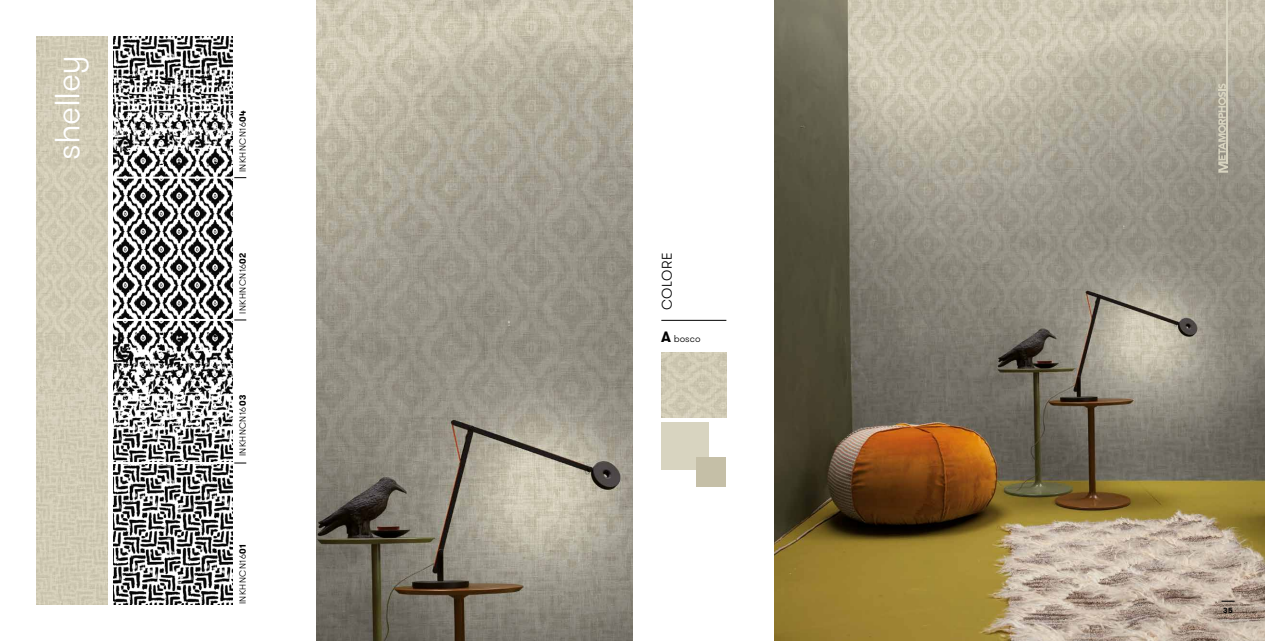
<style>
.page{position:relative;width:1265px;height:641px;background:#fff}
.page>*{position:absolute;margin:0;border:0;box-sizing:border-box;transform-origin:0 0}
.t1{font:300 35px "GT Walsheim";letter-spacing:-.015em;color:#fff}
.t2{font:300 14px "GT Walsheim";letter-spacing:.05em;color:#000}
.t3{font:300 10px "GT Walsheim";color:#000}
.t4{font:300 9px "GT Walsheim";letter-spacing:.05em;color:#000}
.t5{font:700 7.5px "GT Walsheim";color:#000}
.s1{font-weight:700}
.s2{font-weight:700;font-size:15px}
</style>
<div class="page">
<img style="left:774px;top:0;width:490px;height:641px">
<img style="left:113px;top:37px;width:119px;height:567px">
<img style="left:37px;top:37px;width:70px;height:567px">
<hr style="left:112px;top:462px;width:122px;height:2px;background:#fff">
<svg style="left:234px;top:463px;width:12px;height:1px"></svg>
<hr style="left:112px;top:319px;width:122px;height:2px;background:#fff">
<svg style="left:234px;top:320px;width:12px;height:1px"></svg>
<hr style="left:112px;top:177px;width:122px;height:2px;background:#fff">
<svg style="left:234px;top:177px;width:12px;height:1px"></svg>
<hr style="left:661px;top:320px;width:65px;height:1px;background:#000">
<img style="left:316px;top:0;width:316px;height:641px">
<hr style="left:1226px;top:0;width:1px;height:163px;background:#d8d4c0">
<svg style="left:1217px;top:83px;width:10px;height:90px"></svg>
<img style="left:661px;top:353px;width:65px;height:65px">
<div style="left:661px;top:422px;width:47px;height:47px;background:#d8d4c0"></div>
<div style="left:696px;top:457px;width:30px;height:30px;background:#c5bfa7"></div>
<svg style="left:1221px;top:601px;width:13px;height:1px"></svg>
<h1 class="t1" style="left:45px;top:159px;width:106px;rotate:-90deg">shelley</h1>
<p class="t4" style="left:237px;top:172px;width:63px;rotate:-90deg">INKHNCN16<span class="s1">04</span></p>
<p class="t4" style="left:237px;top:313px;width:63px;rotate:-90deg">INKHNCN16<span class="s1">02</span></p>
<p class="t4" style="left:237px;top:456px;width:63px;rotate:-90deg">INKHNCN16<span class="s1">03</span></p>
<p class="t4" style="left:237px;top:604px;width:61px;rotate:-90deg">INKHNCN16<span class="s1">01</span></p>
<h2 class="t2" style="left:658px;top:310px;width:60px;rotate:-90deg">COLORE</h2>
<p class="t3" style="left:661px;top:332px;width:41px"><span class="s2">A</span> bosco</p>
<p class="t5" style="left:1223px;top:605px;width:11px">35</p>
</div>
